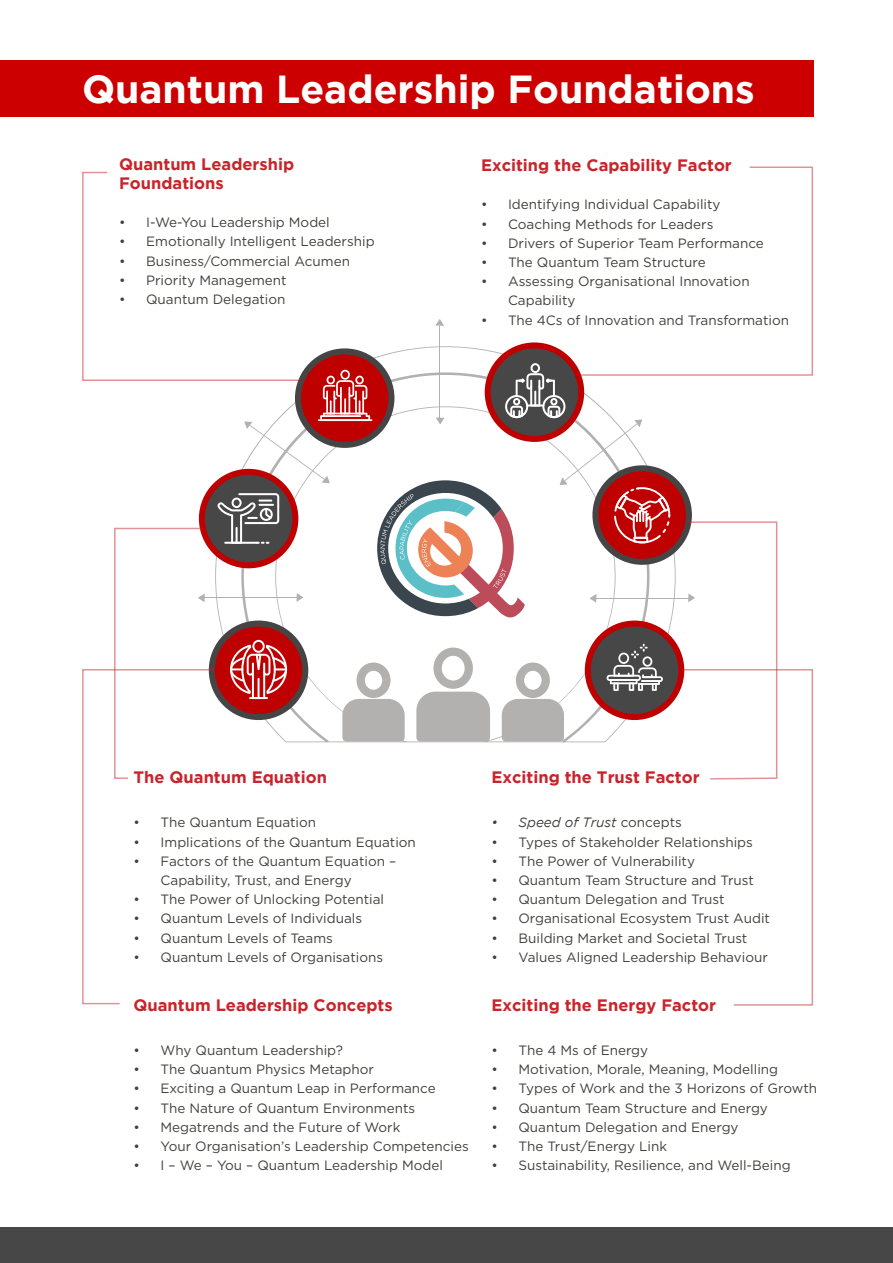
<style>
.page{position:relative;width:893px;height:1263px;background:#fff}
.page>*{position:absolute;margin:0;border:0;box-sizing:border-box;transform-origin:0 0}
.t1{font:700 39px "Gotham";color:#fff}
.t2{font:700 16.5px/19.2px "Gotham";color:#c9242b}
.t3{font:13.5px/19.2px "Gotham";color:#40403d}
.t4{font:italic 13.5px "Gotham";color:#40403d}
.s1{font-style:normal}
</style>
<div class="page">
<div style="left:0;top:61px;width:813px;height:56px;background:#c00"></div>
<hr style="left:439px;top:326px;width:1px;height:92px;background:#b3b0b0">
<svg style="left:435px;top:319px;width:9px;height:7px"></svg>
<hr style="left:205px;top:597px;width:92px;height:1px;background:#b3b0b0">
<hr style="left:596px;top:598px;width:93px;height:1px;background:#b3b0b0">
<svg style="left:215px;top:346px;width:461px;height:397px"></svg>
<svg style="left:298px;top:351px;width:93px;height:94px"></svg>
<div style="left:295px;top:348px;width:99px;height:100px;border:6px solid #454545;border-radius:50%"></div>
<svg style="left:212px;top:623px;width:93px;height:94px;background:#ab0b0b"></svg>
<div style="left:209px;top:620px;width:99px;height:100px;border:6px solid #454545;border-radius:50%"></div>
<svg style="left:595px;top:468px;width:94px;height:94px"></svg>
<svg style="left:488px;top:345px;width:93px;height:94px"></svg>
<div style="left:485px;top:342px;width:99px;height:100px;border:6px solid #bf0000;border-radius:50%"></div>
<svg style="left:588px;top:623px;width:93px;height:94px;background:#563d3d"></svg>
<div style="left:585px;top:620px;width:99px;height:100px;border:6px solid #bf0000;border-radius:50%"></div>
<svg style="left:202px;top:472px;width:93px;height:93px;background:#573d3d"></svg>
<div style="left:199px;top:469px;width:99px;height:99px;border:6px solid #bf0000;border-radius:50%"></div>
<svg style="left:217px;top:493px;width:62px;height:51px;background:#727272"></svg>
<hr style="left:224px;top:542px;width:34px;height:2px;background:#fff">
<svg style="left:244px;top:370px;width:126px;height:113px"></svg>
<hr style="left:318px;top:419px;width:54px;height:2px;background:#fff">
<hr style="left:323px;top:415px;width:38px;height:2px;background:#fff">
<svg style="left:607px;top:644px;width:56px;height:47px"></svg>
<svg style="left:230px;top:640px;width:57px;height:59px"></svg>
<svg style="left:416px;top:647px;width:74px;height:94px"></svg>
<svg style="left:502px;top:662px;width:62px;height:79px"></svg>
<svg style="left:342px;top:662px;width:63px;height:79px"></svg>
<svg style="left:82px;top:171px;width:218px;height:211px"></svg>
<svg style="left:82px;top:668px;width:133px;height:337px"></svg>
<svg style="left:113px;top:527px;width:92px;height:253px"></svg>
<svg style="left:579px;top:166px;width:234px;height:210px"></svg>
<svg style="left:681px;top:521px;width:132px;height:485px"></svg>
<div style="left:0;top:1227px;width:893px;height:36px;background:#474747"></div>
<svg style="left:377px;top:363px;width:293px;height:254px"></svg>
<h1 class="t1" style="left:82px;top:67px;width:674px">Quantum Leadership Foundations</h1>
<p class="t2" style="left:119px;top:154px;width:177px">Quantum Leadership<br>Foundations</p>
<p class="t3" style="left:119px;top:213px;width:212px">• I-We-You Leadership Model</p>
<p class="t3" style="left:119px;top:232px;width:257px">• Emotionally Intelligent Leadership</p>
<p class="t3" style="left:119px;top:251px;width:232px">• Business/Commercial Acumen</p>
<p class="t3" style="left:119px;top:270px;width:169px">• Priority Management</p>
<p class="t3" style="left:119px;top:289px;width:168px">• Quantum Delegation</p>
<p class="t2" style="left:481px;top:155px;width:252px">Exciting the Capability Factor</p>
<p class="t3" style="left:481px;top:195px;width:241px">• Identifying Individual Capability</p>
<p class="t3" style="left:481px;top:214px;width:234px">• Coaching Methods for Leaders</p>
<p class="t3" style="left:481px;top:233px;width:284px">• Drivers of Superior Team Performance</p>
<p class="t3" style="left:481px;top:252px;width:226px">• The Quantum Team Structure</p>
<p class="t3" style="left:508px;top:272px;width:243px;text-indent:-27px">• Assessing Organisational Innovation<br>Capability</p>
<p class="t3" style="left:481px;top:310px;width:310px">• The 4Cs of Innovation and Transformation</p>
<p class="t2" style="left:134px;top:767px;width:195px">The Quantum Equation</p>
<p class="t3" style="left:134px;top:813px;width:184px">• The Quantum Equation</p>
<p class="t3" style="left:134px;top:832px;width:284px">• Implications of the Quantum Equation</p>
<p class="t3" style="left:161px;top:851px;width:237px;text-indent:-27px">• Factors of the Quantum Equation –<br>Capability, Trust, and Energy</p>
<p class="t3" style="left:134px;top:890px;width:252px">• The Power of Unlocking Potential</p>
<p class="t3" style="left:134px;top:909px;width:230px">• Quantum Levels of Individuals</p>
<p class="t3" style="left:134px;top:928px;width:201px">• Quantum Levels of Teams</p>
<p class="t3" style="left:134px;top:947px;width:251px">• Quantum Levels of Organisations</p>
<p class="t2" style="left:134px;top:995px;width:261px">Quantum Leadership Concepts</p>
<p class="t3" style="left:134px;top:1040px;width:211px">• Why Quantum Leadership?</p>
<p class="t3" style="left:134px;top:1059px;width:242px">• The Quantum Physics Metaphor</p>
<p class="t3" style="left:134px;top:1079px;width:304px">• Exciting a Quantum Leap in Performance</p>
<p class="t3" style="left:134px;top:1098px;width:283px">• The Nature of Quantum Environments</p>
<p class="t3" style="left:134px;top:1117px;width:268px">• Megatrends and the Future of Work</p>
<p class="t3" style="left:134px;top:1136px;width:337px">• Your Organisation’s Leadership Competencies</p>
<p class="t3" style="left:134px;top:1155px;width:311px">• I – We – You – Quantum Leadership Model</p>
<p class="t2" style="left:491px;top:767px;width:210px">Exciting the Trust Factor</p>
<p class="t4" style="left:491px;top:815px;width:192px">• Speed of Trust <span class="s1">concepts</span></p>
<p class="t3" style="left:491px;top:832px;width:263px">• Types of Stakeholder Relationships</p>
<p class="t3" style="left:491px;top:851px;width:205px">• The Power of Vulnerability</p>
<p class="t3" style="left:491px;top:870px;width:264px">• Quantum Team Structure and Trust</p>
<p class="t3" style="left:491px;top:890px;width:234px">• Quantum Delegation and Trust</p>
<p class="t3" style="left:491px;top:909px;width:280px">• Organisational Ecosystem Trust Audit</p>
<p class="t3" style="left:491px;top:928px;width:257px">• Building Market and Societal Trust</p>
<p class="t3" style="left:491px;top:947px;width:278px">• Values Aligned Leadership Behaviour</p>
<p class="t2" style="left:491px;top:995px;width:226px">Exciting the Energy Factor</p>
<p class="t3" style="left:491px;top:1040px;width:158px">• The 4 Ms of Energy</p>
<p class="t3" style="left:491px;top:1059px;width:288px">• Motivation, Morale, Meaning, Modelling</p>
<p class="t3" style="left:491px;top:1079px;width:327px">• Types of Work and the 3 Horizons of Growth</p>
<p class="t3" style="left:491px;top:1098px;width:278px">• Quantum Team Structure and Energy</p>
<p class="t3" style="left:491px;top:1117px;width:249px">• Quantum Delegation and Energy</p>
<p class="t3" style="left:491px;top:1136px;width:177px">• The Trust/Energy Link</p>
<p class="t3" style="left:491px;top:1155px;width:301px">• Sustainability, Resilience, and Well-Being</p>
</div>
